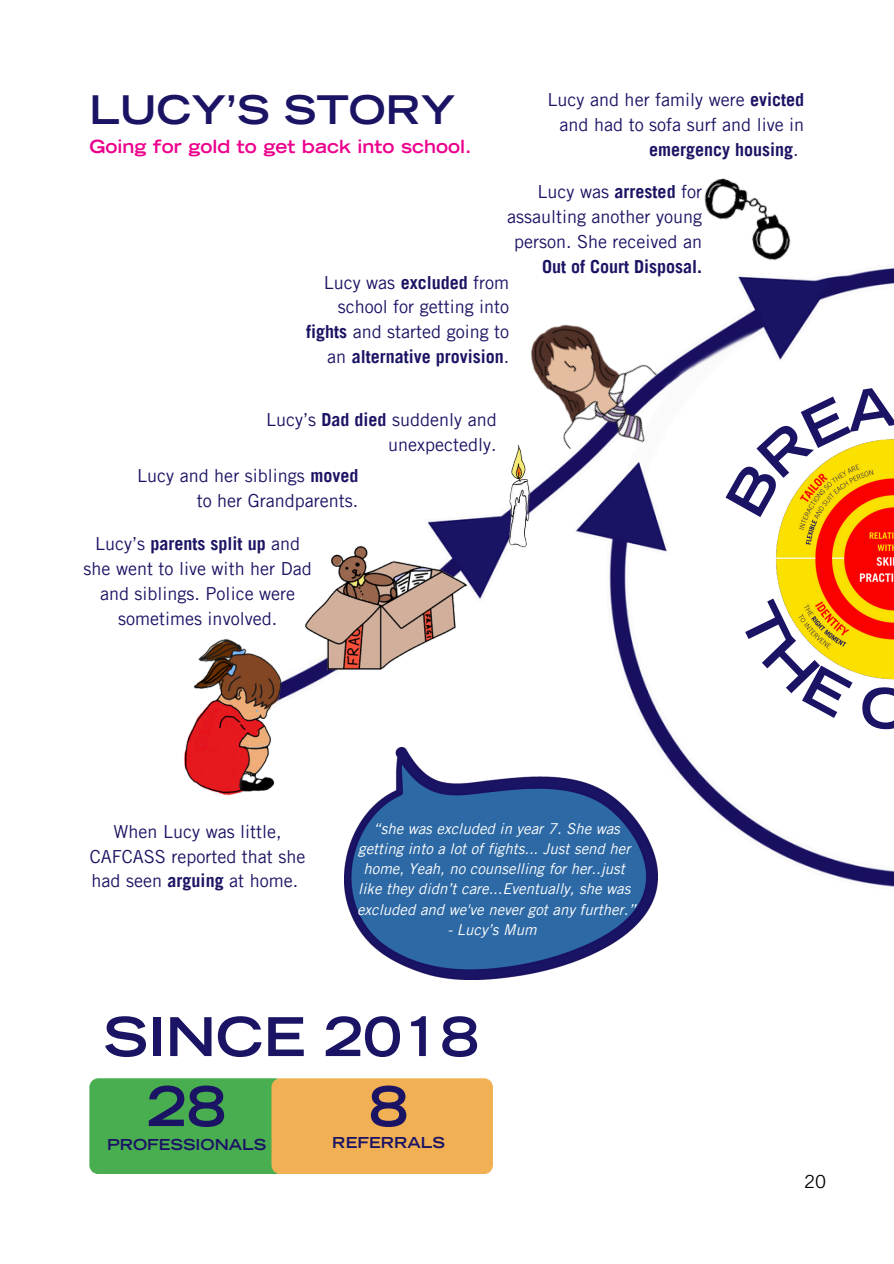
<style>
.page{position:relative;width:894px;height:1264px;background:#fff}
.page>*{position:absolute;margin:0;border:0;box-sizing:border-box;transform-origin:0 0}
.t1{font:700 expanded 54.3px "Trade Gothic LT Std";color:#1b1464}
.t2{font:700 expanded 53.4px "Trade Gothic LT Std";color:#1b1464}
.t3{font:700 expanded 39.15px "Trade Gothic LT Std";color:#1b1464}
.t4{font:18px/24.8px "Trade Gothic LT Pro";color:#1b1464;text-align:right}
.t5{font:700 expanded 18px "Trade Gothic LT Std";color:#ec008c}
.t6{font:700 18px "Trade Gothic LT Pro";color:#1b1464}
.t7{font:18px "Trade Gothic LT Pro";color:#000}
.t8{font:italic 15px/20.2px "Trade Gothic LT Pro";color:#fff;text-align:center}
.t9{font:700 expanded 15px "Trade Gothic LT Std";color:#1b1464}
.s1{font-weight:700}
.s2{font-weight:400}
</style>
<div class="page">
<img style="left:305px;top:268px;width:588px;height:712px">
<img style="left:707px;top:425px;width:186px;height:270px">
<img style="left:184px;top:638px;width:121px;height:158px">
<img style="left:283px;top:524px;width:210px;height:159px">
<img style="left:501px;top:491px;width:40px;height:65px">
<img style="left:490px;top:281px;width:206px;height:210px">
<img style="left:664px;top:178px;width:139px;height:107px">
<img style="left:344px;top:747px;width:313px;height:232px">
<svg style="left:89px;top:1078px;width:403px;height:96px;background:#a5af52"></svg>
<svg style="left:737px;top:598px;width:116px;height:120px"></svg>
<svg style="left:860px;top:685px;width:33px;height:45px"></svg>
<svg style="left:724px;top:384px;width:170px;height:133px"></svg>
<h3 class="t3" style="left:89px;top:95px;width:367px">LUCY’S STORY</h3>
<h4 class="t4" style="left:547px;top:90px;width:258px">Lucy and her family were <span class="s1">evicted </span>and had to sofa surf and live in</h4>
<p class="t5" style="left:89px;top:140px;width:383px">Going for gold to get back into school.</p>
<h4 class="t6" style="left:649px;top:143px;width:151px">emergency housing<span class="s2">.</span></h4>
<p class="t4" style="left:507px;top:182px;width:197px">Lucy was <span class="s1">arrested</span> for assaulting another young person. She received an<br><span class="s1">Out of Court Disposal.</span></p>
<h4 class="t4" style="left:306px;top:272px;width:204px">Lucy was <span class="s1">excluded</span> from school for getting into <span class="s1">fights</span> and started going to an <span class="s1">alternative provision</span>.</h4>
<h2 class="t4" style="left:266px;top:409px;width:232px">Lucy’s <span class="s1">Dad died</span> suddenly and unexpectedly.</h2>
<p class="t4" style="left:137px;top:466px;width:222px">Lucy and her siblings <span class="s1">moved </span>to her Grandparents.</p>
<h4 class="t4" style="left:84px;top:534px;width:229px;text-align:center">Lucy’s <span class="s1">parents split up</span> and she went to live with her Dad and siblings. Police were sometimes involved.</h4>
<p class="t4" style="left:90px;top:821px;width:217px;text-align:center">When Lucy was little,<br>CAFCASS reported that she had seen <span class="s1">arguing</span> at home.</p>
<h4 class="t8" style="left:357px;top:820px;width:280px">“she was excluded in year 7. She was getting into a lot of fights... Just send her home, Yeah, no counselling for her..just like they didn’t care...Eventually, she was excluded and we've never got any further.”</h4>
<h4 class="t8" style="left:447px;top:921px;width:91px">- Lucy’s Mum</h4>
<p class="t2" style="left:103px;top:1017px;width:377px">SINCE 2018</p>
<p class="t1" style="left:147px;top:1086px;width:80px">28</p>
<p class="t1" style="left:369px;top:1086px;width:41px">8</p>
<p class="t9" style="left:332px;top:1137px;width:114px">REFERRALS</p>
<h4 class="t9" style="left:107px;top:1138px;width:161px">PROFESSIONALS</h4>
<p class="t7" style="left:804px;top:1174px;width:23px">20</p>
</div>
